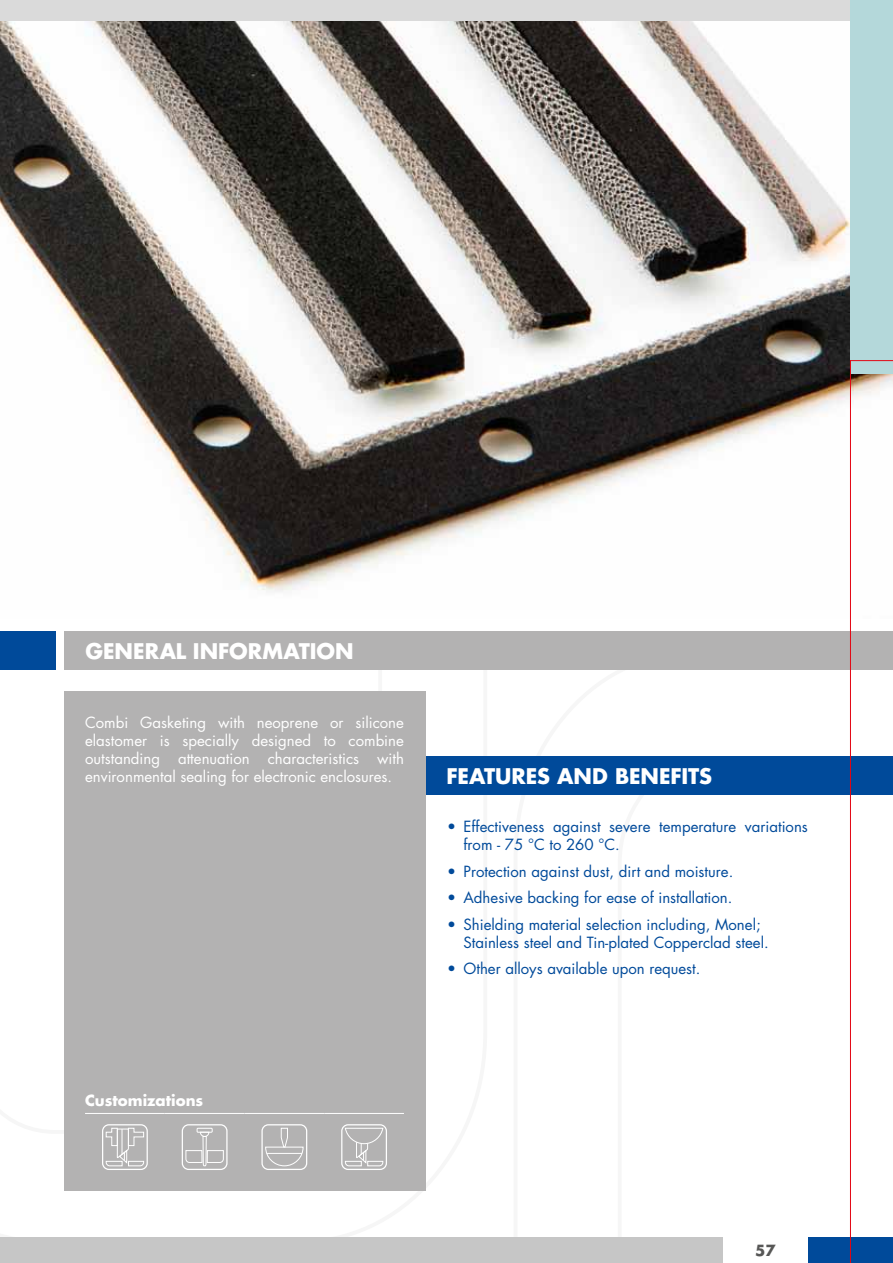
<style>
.page{position:relative;width:893px;height:1263px;background:#fff}
.page>*{position:absolute;margin:0;border:0;box-sizing:border-box;transform-origin:0 0}
.t1{font:700 21px "Futura";color:#fff}
.t2{font:15px/18px "Futura";color:#004a9a}
.t3{font:15px/18px "Futura";color:#fff;text-align:justify}
.t4{font:700 15px "Futura";color:#fff}
.t5{font:700 15px "Futura";color:#575756}
.s1{font-weight:700}
</style>
<div class="page">
<div style="left:0;top:0;width:893px;height:21px;background:#dadada"></div>
<div style="left:0;top:1237px;width:723px;height:26px;background:#c6c6c6"></div>
<div style="left:64px;top:631px;width:829px;height:39px;background:#b3b2b2"></div>
<div style="left:417px;top:757px;width:476px;height:38px;background:#004a9a"></div>
<div style="left:64px;top:691px;width:361px;height:499px;background:#b3b2b2"></div>
<div style="left:0;top:631px;width:55px;height:39px;background:#004a9a"></div>
<div style="left:808px;top:1237px;width:85px;height:26px;background:#004a9a"></div>
<img style="left:0;top:21px;width:850px;height:571px">
<hr style="left:85px;top:1113px;width:80px;height:1px;background:#fff">
<hr style="left:165px;top:1113px;width:79px;height:1px;background:#fff">
<hr style="left:244px;top:1113px;width:80px;height:1px;background:#fff">
<hr style="left:324px;top:1113px;width:80px;height:1px;background:#fff">
<div style="left:102px;top:1124px;width:46px;height:46px;border:1px solid #fff;border-radius:6px"></div>
<svg style="left:106px;top:1127px;width:38px;height:39px"></svg>
<div style="left:182px;top:1124px;width:46px;height:46px;border:1px solid #fff;border-radius:6px"></div>
<svg style="left:185px;top:1124px;width:39px;height:46px"></svg>
<div style="left:197px;top:1128px;width:15px;height:4px;border:1px solid #fff"></div>
<div style="left:261px;top:1124px;width:46px;height:46px;border:1px solid #fff;border-radius:6px"></div>
<svg style="left:265px;top:1127px;width:39px;height:39px"></svg>
<div style="left:341px;top:1124px;width:46px;height:46px;border:1px solid #fff;border-radius:6px"></div>
<svg style="left:345px;top:1127px;width:39px;height:39px"></svg>
<div style="left:850px;top:0;width:43px;height:373px;background:#b4d8da"></div>
<svg style="left:850px;top:360px;width:43px;height:903px"></svg>
<h1 class="t1" style="left:85px;top:636px;width:270px">GENERAL INFORMATION</h1>
<h1 class="t1" style="left:98px;top:636px;width:270px">GENERAL INFORMATION</h1>
<p class="t3" style="left:85px;top:713px;width:320px">Combi Gasketing with neoprene or silicone elastomer is specially designed to combine outstanding attenuation characteristics with environmental sealing for electronic enclosures.</p>
<h1 class="t1" style="left:446px;top:762px;width:25px">FEATURES</h1>
<h1 class="t1" style="left:557px;top:762px;width:18px">AND</h1>
<h1 class="t1" style="left:615px;top:762px;width:27px">BENEFITS</h1>
<p class="t2" style="left:463px;top:817px;width:346px;text-indent:-17px"><span class="s1">•</span> Effectiveness against severe temperature variations from - 75 °C to 260 °C.</p>
<p class="t2" style="left:446px;top:862px;width:288px"><span class="s1">•</span> Protection against dust, dirt and moisture.</p>
<p class="t2" style="left:446px;top:888px;width:288px"><span class="s1">•</span> Adhesive backing for ease of installation.</p>
<p class="t2" style="left:463px;top:915px;width:307px;text-indent:-17px"><span class="s1">•</span> Shielding material selection including, Monel;<br>Stainless steel and Tin-plated Copperclad steel.</p>
<p class="t2" style="left:446px;top:959px;width:256px"><span class="s1">•</span> Other alloys available upon request.</p>
<p class="t4" style="left:85px;top:1090px;width:120px">CUSTOMIZATIONS</p>
<p class="t5" style="left:755px;top:1239px;width:22px">57</p>
</div>
